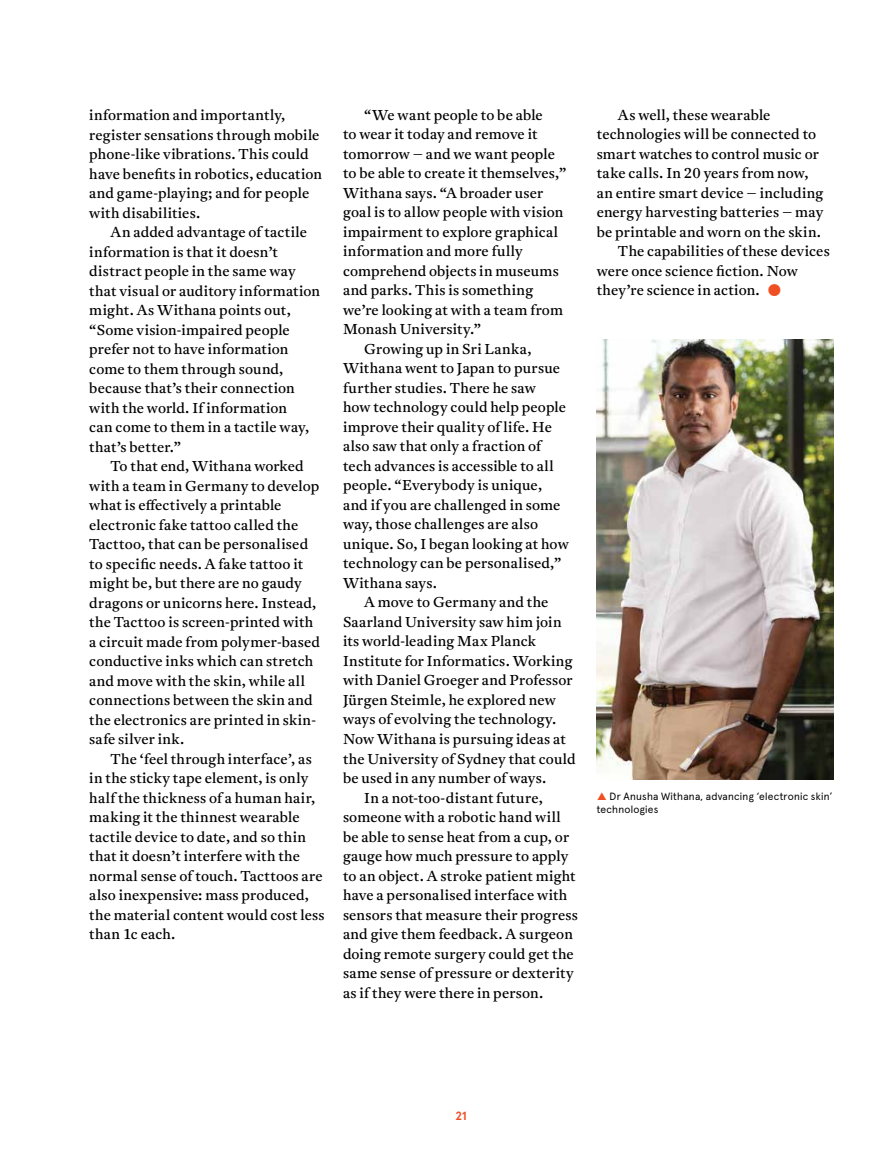
<style>
.page{position:relative;width:893px;height:1170px;background:#fff}
.page>*{position:absolute;margin:0;border:0;box-sizing:border-box;transform-origin:0 0}
.t1{font:14.25px/19.5px "Antwerp";letter-spacing:.01em;color:#000}
.t2{font:700 12px "Apercu Pro";color:#f04e23}
.t3{font:10.5px/12.6px "Apercu Pro";letter-spacing:.02em;color:#000}
</style>
<div class="page">
<img style="left:597px;top:339px;width:236px;height:440px">
<p class="t1" style="left:89px;top:105px;width:234px">information and importantly, register sensations through mobile phone-like vibrations. This could have benefits in robotics, education and game-playing; and for people with disabilities.</p>
<p class="t1" style="left:89px;top:222px;width:232px;text-indent:21px">An added advantage of tactile information is that it doesn’t distract people in the same way that visual or auditory information might. As Withana points out, “Some vision-impaired people prefer not to have information come to them through sound, because that’s their connection with the world. If information<br>can come to them in a tactile way, that’s better.”</p>
<p class="t1" style="left:89px;top:456px;width:232px;text-indent:21px">To that end, Withana worked with a team in Germany to develop what is effectively a printable electronic fake tattoo called the<br>Tacttoo, that can be personalised to specific needs. A fake tattoo it might be, but there are no gaudy dragons or unicorns here. Instead, the Tacttoo is screen-printed with a circuit made from polymer-based conductive inks which can stretch and move with the skin, while all connections between the skin and the electronics are printed in skin&shy;safe silver ink.</p>
<p class="t1" style="left:89px;top:749px;width:237px;text-indent:21px">The ‘feel through interface’, as in the sticky tape element, is only half the thickness of a human hair, making it the thinnest wearable tactile device to date, and so thin that it doesn’t interfere with the normal sense of touch. Tacttoos are also inexpensive: mass produced, the material content would cost less than 1c each.</p>
<p class="t1" style="left:364px;top:105px;width:180px">“We want people to be able</p>
<p class="t1" style="left:343px;top:125px;width:196px">to wear it today and remove it</p>
<p class="t1" style="left:343px;top:144px;width:213px">tomorrow – and we want people</p>
<p class="t1" style="left:343px;top:164px;width:225px">to be able to create it themselves,”</p>
<p class="t1" style="left:343px;top:183px;width:202px">Withana says. “A broader user</p>
<p class="t1" style="left:343px;top:203px;width:222px">goal is to allow people with vision</p>
<p class="t1" style="left:343px;top:222px;width:217px">impairment to explore graphical</p>
<p class="t1" style="left:343px;top:242px;width:181px">information and more fully</p>
<p class="t1" style="left:343px;top:261px;width:218px">comprehend objects in museums</p>
<p class="t1" style="left:343px;top:281px;width:192px">and parks. This is something</p>
<p class="t1" style="left:343px;top:300px;width:222px">we’re looking at with a team from</p>
<p class="t1" style="left:343px;top:320px;width:140px">Monash University.”</p>
<p class="t1" style="left:364px;top:339px;width:169px">Growing up in Sri Lanka,</p>
<p class="t1" style="left:343px;top:358px;width:219px">Withana went to Japan to pursue</p>
<p class="t1" style="left:343px;top:378px;width:194px">further studies. There he saw</p>
<p class="t1" style="left:343px;top:397px;width:225px">how technology could help people</p>
<p class="t1" style="left:343px;top:417px;width:210px">improve their quality of life. He</p>
<p class="t1" style="left:343px;top:436px;width:200px">also saw that only a fraction of</p>
<p class="t1" style="left:343px;top:456px;width:212px">tech advances is accessible to all</p>
<p class="t1" style="left:343px;top:475px;width:201px">people. “Everybody is unique,</p>
<p class="t1" style="left:343px;top:495px;width:219px">and if you are challenged in some</p>
<p class="t1" style="left:343px;top:514px;width:197px">way, those challenges are also</p>
<p class="t1" style="left:343px;top:534px;width:227px">unique. So, I began looking at how</p>
<p class="t1" style="left:343px;top:553px;width:220px">technology can be personalised,”</p>
<p class="t1" style="left:343px;top:573px;width:96px">Withana says.</p>
<p class="t1" style="left:364px;top:592px;width:186px">A move to Germany and the</p>
<p class="t1" style="left:343px;top:612px;width:220px">Saarland University saw him join</p>
<p class="t1" style="left:343px;top:631px;width:195px">its world-leading Max Planck</p>
<p class="t1" style="left:343px;top:651px;width:231px">Institute for Informatics. Working</p>
<p class="t1" style="left:343px;top:670px;width:231px">with Daniel Groeger and Professor</p>
<p class="t1" style="left:343px;top:690px;width:214px">Jürgen Steimle, he explored new</p>
<p class="t1" style="left:343px;top:709px;width:215px">ways of evolving the technology.</p>
<p class="t1" style="left:343px;top:729px;width:224px">Now Withana is pursuing ideas at</p>
<p class="t1" style="left:343px;top:748px;width:234px">the University of Sydney that could</p>
<p class="t1" style="left:343px;top:768px;width:205px">be used in any number of ways.</p>
<p class="t1" style="left:364px;top:787px;width:180px">In a not-too-distant future,</p>
<p class="t1" style="left:343px;top:807px;width:219px">someone with a robotic hand will</p>
<p class="t1" style="left:343px;top:826px;width:228px">be able to sense heat from a cup, or</p>
<p class="t1" style="left:343px;top:846px;width:227px">gauge how much pressure to apply</p>
<p class="t1" style="left:343px;top:865px;width:234px">to an object. A stroke patient might</p>
<p class="t1" style="left:343px;top:885px;width:226px">have a personalised interface with</p>
<p class="t1" style="left:343px;top:904px;width:236px">sensors that measure their progress</p>
<p class="t1" style="left:343px;top:924px;width:231px">and give them feedback. A surgeon</p>
<p class="t1" style="left:343px;top:943px;width:232px">doing remote surgery could get the</p>
<p class="t1" style="left:343px;top:963px;width:232px">same sense of pressure or dexterity</p>
<p class="t1" style="left:343px;top:982px;width:202px">as if they were there in person.</p>
<p class="t1" style="left:618px;top:105px;width:154px">As well, these wearable</p>
<p class="t1" style="left:597px;top:124px;width:221px">technologies will be connected to</p>
<p class="t1" style="left:597px;top:144px;width:224px">smart watches to control music or</p>
<p class="t1" style="left:597px;top:163px;width:213px">take calls. In 20 years from now,</p>
<p class="t1" style="left:597px;top:183px;width:228px">an entire smart device – including</p>
<p class="t1" style="left:597px;top:202px;width:228px">energy harvesting batteries – may</p>
<p class="t1" style="left:597px;top:222px;width:226px">be printable and worn on the skin.</p>
<p class="t1" style="left:618px;top:241px;width:213px">The capabilities of these devices</p>
<p class="t1" style="left:597px;top:261px;width:203px">were once science fiction. Now</p>
<p class="t1" style="left:597px;top:280px;width:165px">they’re science in action.</p>
<p class="t3" style="left:597px;top:789px;width:237px;text-indent:13px">Dr Anusha Withana, advancing ‘electronic skin’ technologies</p>
<p class="t2" style="left:456px;top:1106px;width:12px">21</p>
</div>
